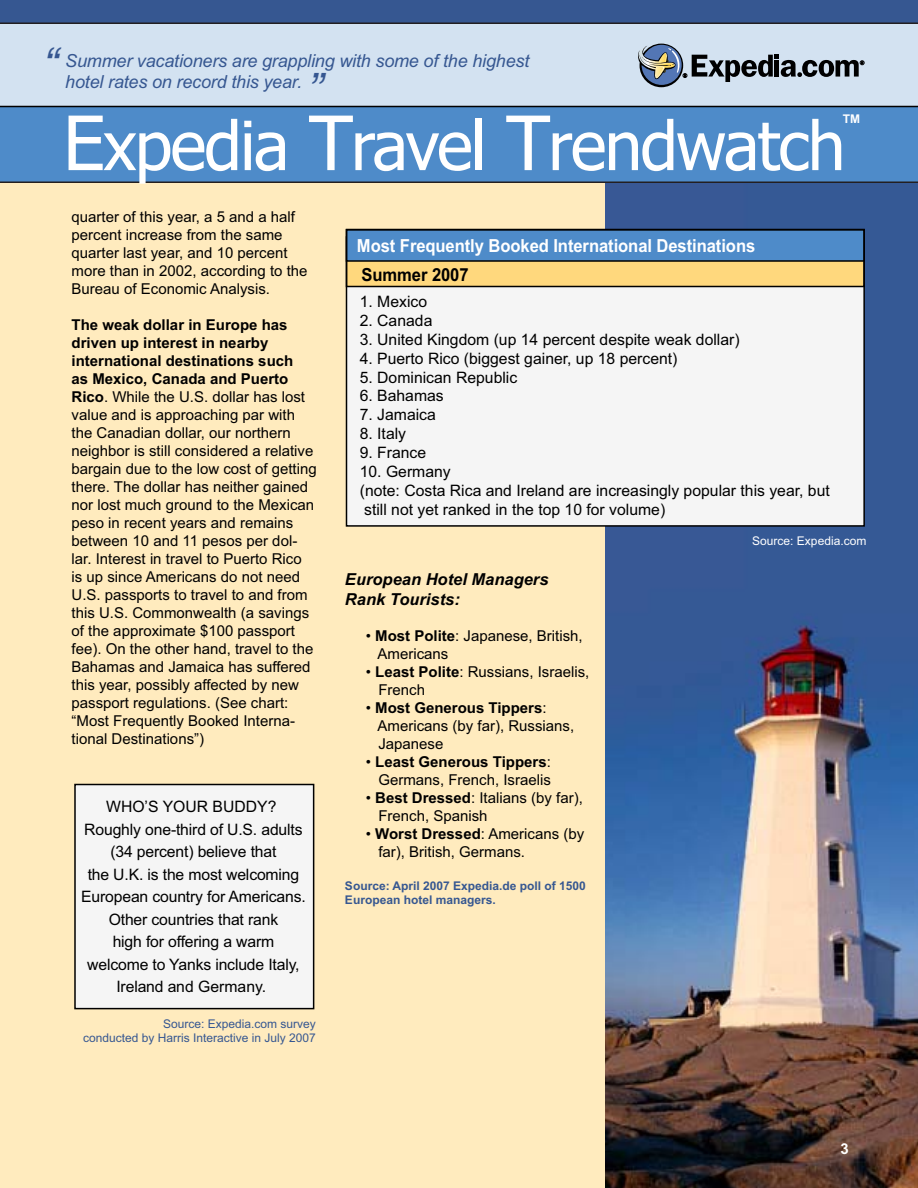
<style>
.page{position:relative;width:918px;height:1188px;background:#fff}
.page>*{position:absolute;margin:0;border:0;box-sizing:border-box;transform-origin:0 0}
.t1{font:67.5px "Tahoma";letter-spacing:-.025em;color:#fff}
.t2{font:italic 45px "Arial";color:#365791}
.t3{font:italic 18px/21.6px "Arial";letter-spacing:-.01em;color:#365791}
.t4{font:700 18px "Arial";letter-spacing:-.005em;color:#fff;scale:.92 1}
.t5{font:700 18px "Arial";letter-spacing:-.005em;color:#000;scale:.92 1}
.t6{font:italic 700 16.5px/19.8px "Arial";color:#000}
.t7{font:15.75px/22.5px "Arial";color:#000;text-align:center}
.t8{font:15px/18px "Arial";color:#000}
.t9{font:700 15px "Arial";color:#fff}
.t10{font:12px/14.4px "Arial";color:#365791;text-align:right}
.t11{font:700 12px/14.4px "Arial";color:#365791}
.t12{font:12px "Arial";color:#fff}
.t13{font:700 12px "Arial";color:#fff}
.s1{font-size:75px}
.s2{font-weight:700}
</style>
<div class="page">
<img style="left:605px;top:183px;width:313px;height:1005px">
<div style="left:0;top:0;width:605px;height:1188px;background:#ffebbe"></div>
<div style="left:75px;top:784px;width:239px;height:224px;background:#f5f5f5"></div>
<div style="left:74px;top:784px;width:240px;height:225px;border:2px solid #000"></div>
<div style="left:0;top:107px;width:918px;height:76px;background:#4e8bc9"></div>
<div style="left:0;top:24px;width:918px;height:83px;background:#d3e2f1"></div>
<svg style="left:636px;top:44px;width:228px;height:43px;background:#99a5b2"></svg>
<svg style="left:0;top:0;width:918px;height:24px;background:#345389"></svg>
<div style="left:346px;top:230px;width:518px;height:296px;background:#f5f5f5"></div>
<div style="left:346px;top:237px;width:518px;height:49px;background:#ffd87d"></div>
<div style="left:346px;top:236px;width:519px;height:51px;border:2px solid #000"></div>
<div style="left:346px;top:230px;width:518px;height:31px;background:#4e8bc9"></div>
<div style="left:346px;top:229px;width:519px;height:33px;border:2px solid #000"></div>
<div style="left:346px;top:229px;width:519px;height:298px;border:2px solid #000"></div>
<h2 class="t2" style="left:43px;top:48px;width:16px">“</h2>
<p class="t3" style="left:65px;top:51px;width:466px">Summer vacationers are grappling with some of the highest hotel rates on record this year.</p>
<h2 class="t2" style="left:308px;top:73px;width:16px">”</h2>
<h1 class="t1" style="left:63px;top:107px;width:784px"><span class="s1">E</span>xpedia <span class="s1">T</span>ravel <span class="s1">T</span>rendwatch</h1>
<p class="t13" style="left:843px;top:115px;width:19px">TM</p>
<p class="t8" style="left:72px;top:210px;width:237px">quarter of this year, a 5 and a half percent increase from the same quarter last year, and 10 percent more than in 2002, according to the<br>Bureau of Economic Analysis.</p>
<p class="t8" style="left:72px;top:318px;width:247px"><span class="s2">The weak dollar in Europe has driven up interest in nearby international destinations such<br>as Mexico, Canada and Puerto Rico</span>. While the U.S. dollar has lost value and is approaching par with the Canadian dollar, our northern neighbor is still considered a relative bargain due to the low cost of getting there. The dollar has neither gained nor lost much ground to the Mexican peso in recent years and remains between 10 and 11 pesos per dol&shy;lar. Interest in travel to Puerto Rico<br>is up since Americans do not need U.S. passports to travel to and from this U.S. Commonwealth (a savings of the approximate $100 passport fee). On the other hand, travel to the Bahamas and Jamaica has suffered this year, possibly affected by new passport regulations. (See chart: “Most Frequently Booked Interna&shy;tional Destinations”)</p>
<p class="t7" style="left:81px;top:797px;width:226px">WHO’S YOUR BUDDY?<br>Roughly one-third of U.S. adults (34 percent) believe that<br>the U.K. is the most welcoming<br>European country for Americans.<br>Other countries that rank<br>high for offering a warm welcome to Yanks include Italy,<br>Ireland and Germany.</p>
<p class="t10" style="left:83px;top:1017px;width:234px">Source: Expedia.com survey<br>conducted by Harris Interactive in July 2007</p>
<p class="t4" style="left:357px;top:240px;width:434px">Most Frequently Booked International Destinations</p>
<p class="t5" style="left:362px;top:268px;width:118px">Summer 2007</p>
<p class="t7" style="left:360px;top:292px;width:69px">1. Mexico</p>
<p class="t7" style="left:360px;top:311px;width:74px">2. Canada</p>
<p class="t7" style="left:360px;top:330px;width:381px">3. United Kingdom (up 14 percent despite weak dollar)</p>
<p class="t7" style="left:360px;top:348px;width:319px">4. Puerto Rico (biggest gainer, up 18 percent)</p>
<p class="t7" style="left:360px;top:367px;width:159px">5. Dominican Republic</p>
<p class="t7" style="left:360px;top:386px;width:86px">6. Bahamas</p>
<p class="t7" style="left:360px;top:405px;width:78px">7. Jamaica</p>
<p class="t7" style="left:360px;top:424px;width:48px">8. Italy</p>
<p class="t7" style="left:360px;top:443px;width:68px">9. France</p>
<p class="t7" style="left:360px;top:464px;width:472px;line-height:18.9px;text-align:left">10. Germany<br>(note: Costa Rica and Ireland are increasingly popular this year, but still not yet ranked in the top 10 for volume)</p>
<p class="t6" style="left:345px;top:571px;width:205px">European Hotel Managers<br>Rank Tourists:</p>
<p class="t8" style="left:378px;top:628px;width:207px;text-indent:-12px">• <span class="s2">Most Polite</span>: Japanese, British,<br>Americans</p>
<p class="t8" style="left:378px;top:664px;width:213px;text-indent:-13px">• <span class="s2">Least Polite</span>: Russians, Israelis,<br>French</p>
<p class="t8" style="left:378px;top:700px;width:198px;text-indent:-12px">• <span class="s2">Most Generous Tippers</span>:<br>Americans (by far), Russians,<br>Japanese</p>
<p class="t8" style="left:366px;top:754px;width:187px;text-align:right">• <span class="s2">Least Generous Tippers</span>:<br>Germans, French, Israelis</p>
<p class="t8" style="left:378px;top:790px;width:206px;text-indent:-12px">• <span class="s2">Best Dressed</span>: Italians (by far),<br>French, Spanish</p>
<p class="t8" style="left:378px;top:826px;width:207px;text-indent:-13px">• <span class="s2">Worst Dressed</span>: Americans (by far), British, Germans.</p>
<p class="t11" style="left:345px;top:879px;width:242px">Source: April 2007 Expedia.de poll of 1500<br>European hotel managers.</p>
<p class="t12" style="left:752px;top:536px;width:116px">Source: Expedia.com</p>
<p class="t9" style="left:841px;top:1143px;width:10px">3</p>
</div>
